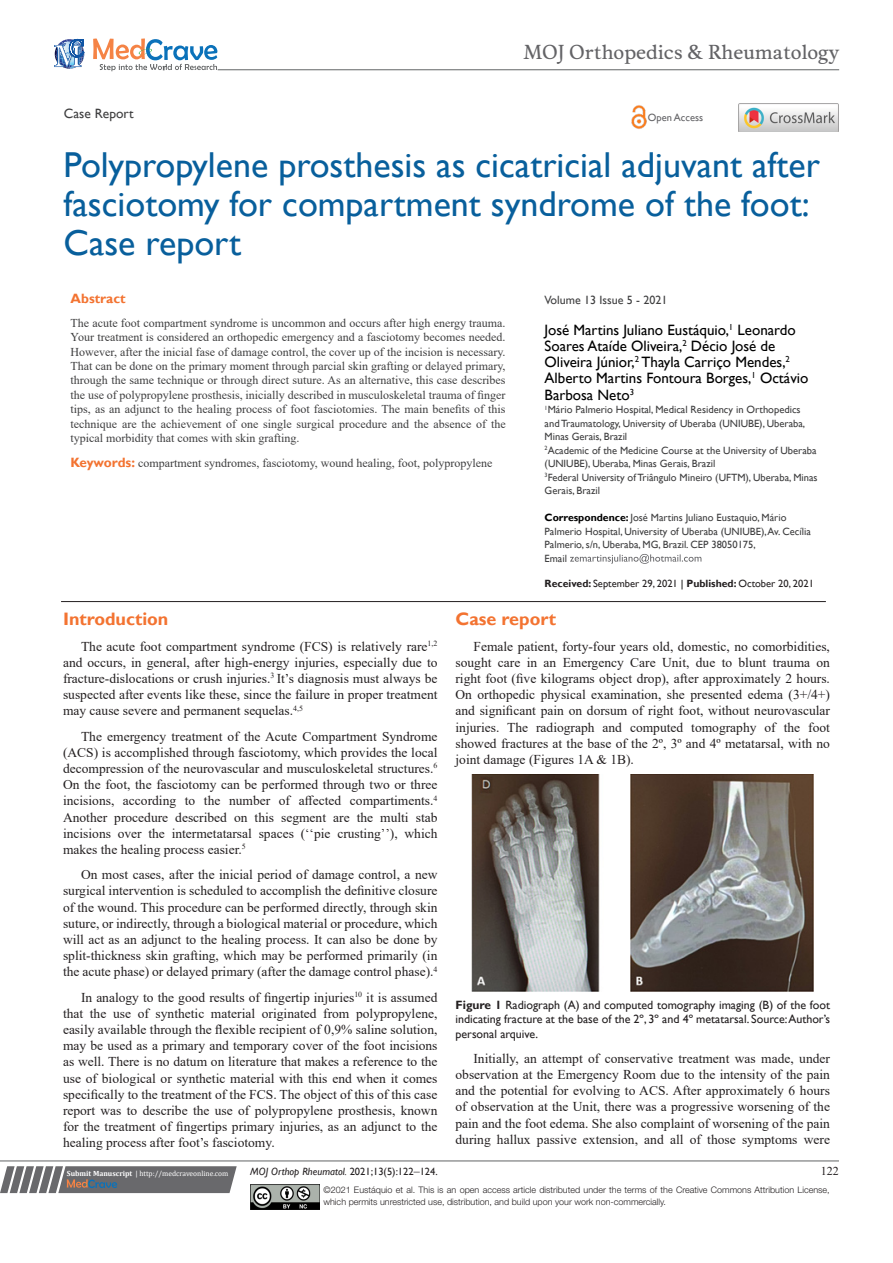
<style>
.page{position:relative;width:893px;height:1263px;background:#fff}
.page>*{position:absolute;margin:0;border:0;box-sizing:border-box;transform-origin:0 0}
.t1{font:36px/39px "Gill Sans";color:#085f9c}
.t2{font:18.6px "Musee";color:#636366}
.List_Paragraph{font:700 18px "Gill Sans";color:#f37331}
.t3{font:15px/16.2px "Gill Sans";color:#000}
.t4{font:13.5px/16.2px "Times New Roman";color:#231f20;text-align:justify}
.t5{font:13.5px "Gill Sans";color:#3e3e3f}
.t6{font:700 13.5px "Gill Sans";color:#f37331}
.t7{font:12px/14.4px "Times New Roman";color:#3e3e3f;text-align:justify}
.t8{font:12px/14.4px "Gill Sans";color:#231f20;text-align:justify}
.t9{font:12px "Gill Sans";color:#3e3e3f}
.t10{font:12px "Times New Roman";color:#231f20}
.t11{font:10.5px/13.5px "Gill Sans";color:#3e3e3f}
.t12{font:10.5px "Gill Sans";color:#231f20}
.t13{font:italic 10.5px "Gill Sans";color:#231f20}
.t14{font:10.5px "Gill Sans";color:#636366}
.t15{font:300 9px/12px "Helvetica Neue LT Std";color:#231f20}
.t16{font:7.5px "Cambria";color:#fff}
.s1{font-weight:700;color:#000}
.s2{font-weight:700}
.s3{color:#000}
.s4{font-family:"Gill Sans";font-weight:700;font-size:13.5px;color:#f37331}
.s5{font-style:normal}
.s6{font-family:"Times New Roman";font-style:normal;font-size:12px}
</style>
<div class="page">
<svg style="left:0;top:1166px;width:237px;height:27px;background:#78787a"></svg>
<hr style="left:0;top:1161px;width:839px;height:1px;background:#626465">
<hr style="left:61px;top:601px;width:765px;height:1px;background:#231f20">
<img style="left:250px;top:1185px;width:69px;height:24px">
<svg style="left:570px;top:554px;width:131px;height:10px"></svg>
<svg style="left:54px;top:39px;width:30px;height:30px"></svg>
<svg style="left:93px;top:38px;width:124px;height:33px"></svg>
<hr style="left:218px;top:70px;width:621px;height:1px;background:#626465">
<img style="left:631px;top:105px;width:16px;height:24px">
<img style="left:739px;top:104px;width:99px;height:28px">
<img style="left:472px;top:774px;width:342px;height:218px">
<p class="t2" style="left:523px;top:41px;width:317px">MOJ Orthopedics &amp; Rheumatology</p>
<p class="t5" style="left:64px;top:105px;width:71px">Case Report</p>
<p class="t14" style="left:648px;top:112px;width:57px">Open Access</p>
<p class="t1" style="left:64px;top:146px;width:758px">Polypropylene prosthesis as cicatricial adjuvant after fasciotomy for compartment syndrome of the foot:<br>Case report</p>
<p class="t9" style="left:545px;top:293px;width:124px">Volume 13 Issue 5 - 2021</p>
<p class="t3" style="left:545px;top:322px;width:265px">José Martins Juliano Eustáquio,<sup>1</sup> Leonardo Soares Ataíde Oliveira,<sup>2</sup> Décio José de Oliveira Júnior,<sup>2</sup> Thayla Carriço Mendes,<sup>2<br></sup>Alberto Martins Fontoura Borges,<sup>1</sup> Octávio Barbosa Neto<sup>3</sup></p>
<p class="t11" style="left:545px;top:403px;width:262px"><sup>1</sup>Mário Palmerio Hospital, Medical Residency in Orthopedics and Traumatology, University of Uberaba (UNIUBE), Uberaba,<br>Minas Gerais, Brazil</p>
<p class="t11" style="left:545px;top:443px;width:274px"><sup>2</sup>Academic of the Medicine Course at the University of Uberaba (UNIUBE), Uberaba, Minas Gerais, Brazil</p>
<p class="t11" style="left:545px;top:470px;width:275px"><sup>3</sup>Federal University of Triângulo Mineiro (UFTM), Uberaba, Minas<br>Gerais, Brazil</p>
<p class="t11" style="left:545px;top:511px;width:268px"><span class="s1">Correspondence:</span> José Martins Juliano Eustaquio, Mário<br>Palmerio Hospital, University of Uberaba (UNIUBE), Av. Cecília<br>Palmerio, s/n, Uberaba, MG, Brazil. CEP 38050175,</p>
<p class="t11" style="left:545px;top:551px;width:24px">Email</p>
<p class="t12" style="left:545px;top:577px;width:271px"><span class="s2">Received:</span> September 29, 2021 <span class="s3">|</span> <span class="s2">Published:</span> October 20, 2021</p>
<p class="t6" style="left:71px;top:291px;width:57px">Abstract</p>
<p class="t7" style="left:71px;top:315px;width:437px">The acute foot compartment syndrome is uncommon and occurs after high energy trauma.<br>Your treatment is considered an orthopedic emergency and a fasciotomy becomes needed.<br>However, after the inicial fase of damage control, the cover up of the incision is necessary.<br>That can be done on the primary moment through parcial skin grafting or delayed primary, through the same technique or through direct suture. As an alternative, this case describes the use of polypropylene prosthesis, inicially described in musculoskeletal trauma of finger tips, as an adjunct to the healing process of foot fasciotomies. The main benefits of this technique are the achievement of one single surgical procedure and the absence of the typical morbidity that comes with skin grafting.</p>
<p class="t7" style="left:71px;top:455px;width:423px"><span class="s4">Keywords:</span> compartment syndromes, fasciotomy, wound healing, foot, polypropylene</p>
<p class="List_Paragraph" style="left:63px;top:608px;width:107px">Introduction</p>
<p class="t4" style="left:63px;top:637px;width:376px;text-indent:18px">The acute foot compartment syndrome (FCS) is relatively rare<sup>1,2 </sup>and occurs, in general, after high-energy injuries, especially due to fracture-dislocations or crush injuries.<sup>3</sup> It’s diagnosis must always be suspected after events like these, since the failure in proper treatment may cause severe and permanent sequelas.<sup>4,5</sup></p>
<p class="t4" style="left:63px;top:727px;width:376px;text-indent:18px">The emergency treatment of the Acute Compartment Syndrome (ACS) is accomplished through fasciotomy, which provides the local decompression of the neurovascular and musculoskeletal structures.<sup>6<br></sup>On the foot, the fasciotomy can be performed through two or three incisions, according to the number of affected compartiments.<sup>4<br></sup>Another procedure described on this segment are the multi stab incisions over the intermetatarsal spaces (ʻʻpie crustingʼʼ), which makes the healing process easier.<sup>5</sup></p>
<p class="t4" style="left:63px;top:866px;width:376px;text-indent:18px">On most cases, after the inicial period of damage control, a new surgical intervention is scheduled to accomplish the definitive closure of the wound. This procedure can be performed directly, through skin suture, or indirectly, through a biological material or procedure, which will act as an adjunct to the healing process. It can also be done by split-thickness skin grafting, which may be performed primarily (in the acute phase) or delayed primary (after the damage control phase).<sup>4</sup></p>
<p class="t4" style="left:63px;top:988px;width:376px;text-indent:18px">In analogy to the good results of fingertip injuries<sup>10</sup> it is assumed that the use of synthetic material originated from polypropylene, easily available through the flexible recipient of 0,9% saline solution, may be used as a primary and temporary cover of the foot incisions as well. There is no datum on literature that makes a reference to the use of biological or synthetic material with this end when it comes specifically to the treatment of the FCS. The object of this of this case report was to describe the use of polypropylene prosthesis, known for the treatment of fingertips primary injuries, as an adjunct to the healing process after foot’s fasciotomy.</p>
<p class="List_Paragraph" style="left:455px;top:608px;width:102px">Case report</p>
<p class="t4" style="left:455px;top:637px;width:376px;text-indent:18px">Female patient, forty-four years old, domestic, no comorbidities, sought care in an Emergency Care Unit, due to blunt trauma on right foot (five kilograms object drop), after approximately 2 hours.<br>On orthopedic physical examination, she presented edema (3+/4+) and significant pain on dorsum of right foot, without neurovascular injuries. The radiograph and computed tomography of the foot showed fractures at the base of the 2º, 3º and 4º metatarsal, with no joint damage (Figures 1A &amp; 1B).</p>
<p class="t8" style="left:455px;top:998px;width:376px"><span class="s2">Figure 1</span> Radiograph (A) and computed tomography imaging (B) of the foot indicating fracture at the base of the 2º, 3º and 4º metatarsal. Source: Author’s personal arquive.</p>
<p class="t4" style="left:455px;top:1050px;width:376px;text-indent:18px">Initially, an attempt of conservative treatment was made, under observation at the Emergency Room due to the intensity of the pain and the potential for evolving to ACS. After approximately 6 hours of observation at the Unit, there was a progressive worsening of the pain and the foot edema. She also complaint of worsening of the pain during hallux passive extension, and all of those symptoms were</p>
<p class="t16" style="left:67px;top:1169px;width:163px"><span class="s2">Submit Manuscript</span> | http://medcraveonline.com</p>
<p class="t13" style="left:250px;top:1165px;width:189px">MOJ Orthop Rheumatol. <span class="s5">2021;13(5):122</span><span class="s6">‒</span><span class="s5">124.</span></p>
<p class="t10" style="left:821px;top:1162px;width:19px">122</p>
<p class="t15" style="left:323px;top:1183px;width:508px">©2021 Eustáquio et al. This is an open access article distributed under the terms of the Creative Commons Attribution License, which permits unrestricted use, distribution, and build upon your work non-commercially.</p>
</div>
